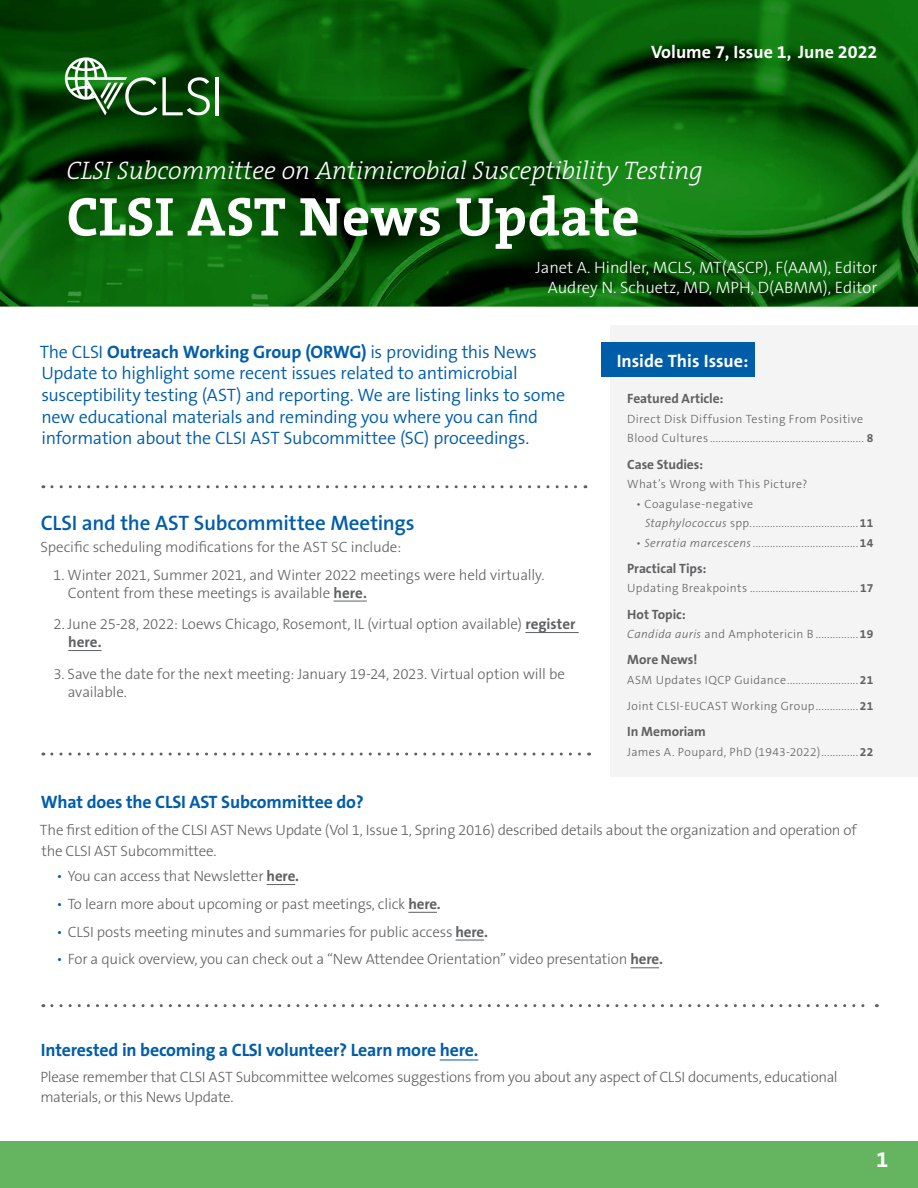
<style>
.page{position:relative;width:918px;height:1188px;background:#fff}
.page>*{position:absolute;margin:0;border:0;box-sizing:border-box;transform-origin:0 0}
.t1{font:700 55.2px "The Serif B W7";letter-spacing:.01em;color:#fff}
.t2{font:italic 300 25.5px "The Serif B W3";color:#fff}
.t3{font:700 22.5px "The Sans B W7";color:#fff}
.t4{font:600 21px "The Sans B W6";letter-spacing:-.015em;color:#005daa}
.t5{font:300 18px/21.6px "The Sans B W4";letter-spacing:-.015em;color:#005daa}
.t6{font:700 18px "The Sans B W7";letter-spacing:-.01em;color:#005daa}
.t7{font:700 18px "The Sans B W7";color:#fff}
.t8{font:300 16.5px/19.8px "The Sans B W3";color:#fff;text-align:right}
.t9{font:300 15px/18px "The Sans B W3";letter-spacing:-.015em;color:#5f6062}
.t10{font:700 15px "The Sans B W7";color:#5f6062}
.t11{font:700 13.5px "The Sans B W7";letter-spacing:-.005em;color:#5f6062}
.t12{font:300 12px/19.5px "The Sans B W3";letter-spacing:.03em;color:#5f6062}
.s1{font-family:"The Sans B W7";font-weight:700}
.s2{font-style:italic}
.s3{color:#005daa}
</style>
<div class="page">
<div style="left:0;top:1141px;width:918px;height:47px;background:#65b460"></div>
<img style="left:0;top:0;width:918px;height:307px">
<div style="left:611px;top:325px;width:307px;height:452px;background:#f4f4f4"></div>
<svg style="left:65px;top:57px;width:145px;height:58px;background:#397439"></svg>
<hr style="left:215px;top:77px;width:3px;height:38px;background:#fff">
<svg style="left:52px;top:485px;width:534px;height:3px"></svg>
<svg style="left:52px;top:753px;width:538px;height:3px"></svg>
<svg style="left:52px;top:1004px;width:825px;height:3px"></svg>
<div style="left:602px;top:342px;width:153px;height:34px;background:#005daa"></div>
<hr style="left:334px;top:601px;width:33px;height:1px;background:#5f6062">
<hr style="left:525px;top:632px;width:54px;height:1px;background:#5f6062">
<hr style="left:68px;top:650px;width:34px;height:1px;background:#5f6062">
<hr style="left:440px;top:1060px;width:38px;height:1px;background:#005daa">
<svg style="left:267px;top:884px;width:28px;height:1px"></svg>
<svg style="left:408px;top:912px;width:29px;height:1px"></svg>
<svg style="left:456px;top:940px;width:28px;height:1px"></svg>
<svg style="left:630px;top:967px;width:29px;height:1px"></svg>
<p class="t7" style="left:651px;top:41px;width:228px">Volume 7, Issue 1, June 2022</p>
<h2 class="t2" style="left:67px;top:154px;width:638px">CLSI Subcommittee on Antimicrobial Susceptibility Testing</h2>
<h1 class="t1" style="left:67px;top:180px;width:575px">CLSI AST News Update</h1>
<p class="t8" style="left:536px;top:257px;width:343px">Janet A. Hindler, MCLS, MT(ASCP), F(AAM), Editor<br>Audrey N. Schuetz, MD, MPH, D(ABMM), Editor</p>
<p class="t5" style="left:40px;top:341px;width:527px">The CLSI <span class="s1">Outreach Working Group (ORWG)</span> is providing this News Update to highlight some recent issues related to antimicrobial susceptibility testing (AST) and reporting. We are listing links to some new educational materials and reminding you where you can find information about the CLSI AST Subcommittee (SC) proceedings.</p>
<h3 class="t4" style="left:41px;top:510px;width:376px">CLSI and the AST Subcommittee Meetings</h3>
<p class="t9" style="left:40px;top:538px;width:362px">Specific scheduling modifications for the AST SC include:</p>
<p class="t9" style="left:68px;top:566px;width:478px;text-indent:-15px">1. Winter 2021, Summer 2021, and Winter 2022 meetings were held virtually.<br>Content from these meetings is available <span class="s1">here.</span></p>
<p class="t9" style="left:54px;top:615px;width:523px">2. June 25-28, 2022: Loews Chicago, Rosemont, IL (virtual option available) <span class="s1">register</span></p>
<p class="t10" style="left:68px;top:632px;width:35px">here.</p>
<p class="t9" style="left:68px;top:665px;width:499px;text-indent:-14px">3. Save the date for the next meeting: January 19-24, 2023. Virtual option will be available.</p>
<p class="t7" style="left:617px;top:350px;width:133px">Inside This Issue:</p>
<p class="t11" style="left:627px;top:390px;width:98px">Featured Article:</p>
<p class="t12" style="left:627px;top:409px;width:248px">Direct Disk Diffusion Testing From Positive<br>Blood Cultures ...................................................... <span class="s1">8</span></p>
<p class="t11" style="left:627px;top:455px;width:77px">Case Studies:</p>
<p class="t12" style="left:627px;top:474px;width:182px">What’s Wrong with This Picture?</p>
<p class="t12" style="left:645px;top:494px;width:230px;text-indent:-9px">• Coagulase-negative<br><span class="s2">Staphylococcus</span> spp......................................<span class="s1">11</span></p>
<p class="t12" style="left:636px;top:533px;width:239px">• <span class="s2">Serratia marcescens</span>.....................................<span class="s1">14</span></p>
<p class="t11" style="left:627px;top:560px;width:81px">Practical Tips:</p>
<p class="t12" style="left:627px;top:579px;width:248px">Updating Breakpoints ...................................... <span class="s1">17</span></p>
<p class="t11" style="left:627px;top:605px;width:60px">Hot Topic:</p>
<p class="t12" style="left:627px;top:624px;width:248px"><span class="s2">Candida auris</span> and Amphotericin B ...............<span class="s1">19</span></p>
<p class="t11" style="left:627px;top:651px;width:72px">More News!</p>
<p class="t12" style="left:627px;top:667px;width:248px;line-height:26.2px">ASM Updates IQCP Guidance.........................<span class="s1">21<br></span>Joint CLSI-EUCAST Working Group...............<span class="s1">21</span></p>
<p class="t11" style="left:627px;top:723px;width:80px">In Memoriam</p>
<p class="t12" style="left:627px;top:742px;width:248px">James A. Poupard, PhD (1943-2022).............<span class="s1">22</span></p>
<p class="t6" style="left:41px;top:790px;width:325px">What does the CLSI AST Subcommittee do?</p>
<p class="t9" style="left:40px;top:820px;width:818px;line-height:21px">The first edition of the CLSI AST News Update (Vol 1, Issue 1, Spring 2016) described details about the organization and operation of the CLSI AST Subcommittee.</p>
<p class="t9" style="left:56px;top:867px;width:244px"><span class="s3">•</span> You can access that Newsletter <span class="s1">here.</span></p>
<p class="t9" style="left:56px;top:895px;width:386px"><span class="s3">•</span> To learn more about upcoming or past meetings, click <span class="s1">here.</span></p>
<p class="t9" style="left:56px;top:923px;width:433px"><span class="s3">•</span> CLSI posts meeting minutes and summaries for public access <span class="s1">here.</span></p>
<p class="t9" style="left:56px;top:950px;width:608px"><span class="s3">•</span> For a quick overview, you can check out a “New Attendee Orientation” video presentation <span class="s1">here.</span></p>
<p class="t6" style="left:41px;top:1038px;width:439px">Interested in becoming a CLSI volunteer? Learn more here.</p>
<p class="t9" style="left:40px;top:1067px;width:799px;line-height:19.5px">Please remember that CLSI AST Subcommittee welcomes suggestions from you about any aspect of CLSI documents, educational materials, or this News Update.</p>
<h3 class="t3" style="left:876px;top:1145px;width:14px">1</h3>
</div>
